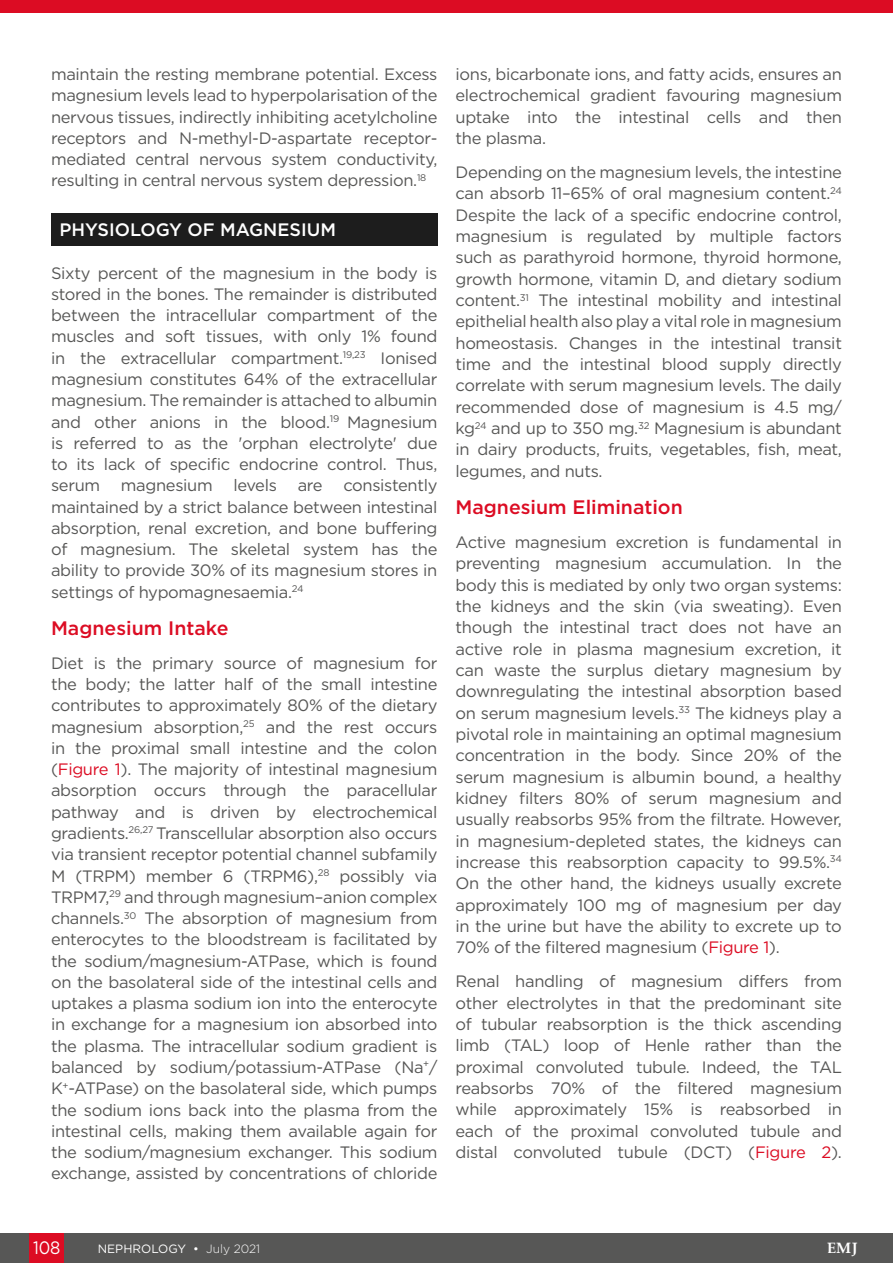
<style>
.page{position:relative;width:893px;height:1263px;background:#fff}
.page>*{position:absolute;margin:0;border:0;box-sizing:border-box;transform-origin:0 0}
.H2__Heading_2{font:500 19.5px "Gotham";color:#dc0c23}
.H1__Heading_1{font:500 18px "Gotham";color:#fff}
.t1{font:18px "Gotham";color:#fff;scale:.9 1}
.Body_Text__Justifica{font:16.5px/21.3px "Gotham";letter-spacing:-.02em;color:#575756;text-align:justify}
.t2{font:700 15px "Palatino Linotype";color:#fff}
.t3{font:12px "Gotham";color:#fff}
.s1{color:#dc0c23}
.s2{font-weight:300}
</style>
<div class="page">
<div style="left:0;top:1233px;width:893px;height:30px;background:#575756"></div>
<div style="left:30px;top:1233px;width:34px;height:30px;background:#dc0c23"></div>
<div style="left:0;top:0;width:893px;height:13px;background:#dc0c23"></div>
<div style="left:51px;top:213px;width:386px;height:33px;background:#1d1d1d"></div>
<p class="Body_Text__Justifica" style="left:51px;top:63px;width:388px">maintain the resting membrane potential. Excess magnesium levels lead to hyperpolarisation of the nervous tissues, indirectly inhibiting acetylcholine receptors and N-methyl-D-aspartate receptor&shy;mediated central nervous system conductivity, resulting in central nervous system depression.<sup>18</sup></p>
<p class="H1__Heading_1" style="left:60px;top:218px;width:278px">PHYSIOLOGY OF MAGNESIUM</p>
<p class="Body_Text__Justifica" style="left:51px;top:262px;width:388px">Sixty percent of the magnesium in the body is stored in the bones. The remainder is distributed between the intracellular compartment of the muscles and soft tissues, with only 1% found in the extracellular compartment.<sup>19,23</sup> Ionised magnesium constitutes 64% of the extracellular magnesium. The remainder is attached to albumin and other anions in the blood.<sup>19</sup> Magnesium is referred to as the 'orphan electrolyte' due to its lack of specific endocrine control. Thus, serum</p>
<p class="Body_Text__Justifica" style="left:51px;top:474px;width:388px;text-indent:292px">consistently maintained by a strict balance between intestinal absorption, renal excretion, and bone buffering of magnesium. The skeletal system has the ability to provide 30% of its magnesium stores in settings of hypomagnesaemia.<sup>24</sup></p>
<p class="H2__Heading_2" style="left:51px;top:615px;width:179px">Magnesium Intake</p>
<p class="Body_Text__Justifica" style="left:51px;top:652px;width:388px">Diet is the primary source of magnesium for the body; the latter half of the small intestine contributes to approximately 80% of the dietary magnesium absorption,<sup>25</sup> and the rest occurs in the proximal small intestine and the colon (<span class="s1">Figure 1</span>). The majority of intestinal magnesium absorption occurs through the paracellular pathway and is driven by electrochemical gradients.<sup>26,27</sup> Transcellular absorption also occurs via transient receptor potential channel subfamily M (TRPM) member 6 (TRPM6),<sup>28</sup> possibly via TRPM7,<sup>29</sup> and through magnesium–anion complex channels.<sup>30</sup> The absorption of magnesium from enterocytes to the bloodstream is facilitated by the sodium/magnesium-ATPase, which is found on the basolateral side of the intestinal cells and uptakes a plasma sodium ion into the enterocyte in exchange for a magnesium ion absorbed into the plasma. The intracellular sodium gradient is balanced by sodium/potassium-ATPase (Na<sup>+</sup>/ K<sup>+</sup>-ATPase) on the basolateral side, which pumps the sodium ions back into the plasma from the intestinal cells, making them available again for the sodium/magnesium exchanger. This sodium exchange, assisted by concentrations of chloride</p>
<p class="Body_Text__Justifica" style="left:121px;top:474px;width:93px">magnesium</p>
<p class="Body_Text__Justifica" style="left:233px;top:474px;width:45px">levels</p>
<p class="Body_Text__Justifica" style="left:298px;top:474px;width:26px">are</p>
<p class="Body_Text__Justifica" style="left:455px;top:63px;width:388px">ions, bicarbonate ions, and fatty acids, ensures an electrochemical gradient favouring magnesium uptake into the intestinal cells and then the plasma.</p>
<p class="Body_Text__Justifica" style="left:455px;top:161px;width:388px">Depending on the magnesium levels, the intestine can absorb 11–65% of oral magnesium content.<sup>24<br></sup>Despite the lack of a specific endocrine control, magnesium is regulated by multiple factors such as parathyroid hormone, thyroid hormone, growth hormone, vitamin D, and dietary sodium content.<sup>31</sup> The intestinal mobility and intestinal epithelial health also play a vital role in magnesium homeostasis. Changes in the intestinal transit time and the intestinal blood supply directly correlate with serum magnesium levels. The daily recommended dose of magnesium is 4.5 mg/ kg<sup>24</sup> and up to 350 mg.<sup>32</sup> Magnesium is abundant in dairy products, fruits, vegetables, fish, meat, legumes, and nuts.</p>
<p class="H2__Heading_2" style="left:455px;top:494px;width:229px">Magnesium Elimination</p>
<p class="Body_Text__Justifica" style="left:455px;top:531px;width:388px">Active magnesium excretion is fundamental in preventing magnesium accumulation. In the body this is mediated by only two organ systems: the kidneys and the skin (via sweating). Even though the intestinal tract does not have an active role in plasma magnesium excretion, it can waste the surplus dietary magnesium by downregulating the intestinal absorption based on serum magnesium levels.<sup>33</sup> The kidneys play a pivotal role in maintaining an optimal magnesium concentration in the body. Since 20% of the serum magnesium is albumin bound, a healthy kidney filters 80% of serum magnesium and usually reabsorbs 95% from the filtrate. However, in magnesium-depleted states, the kidneys can increase this reabsorption capacity to 99.5%.<sup>34<br></sup>On the other hand, the kidneys usually excrete approximately 100 mg of magnesium per day in the urine but have the ability to excrete up to 70% of the filtered magnesium (<span class="s1">Figure 1</span>).</p>
<p class="Body_Text__Justifica" style="left:455px;top:970px;width:388px">Renal handling of magnesium differs from other electrolytes in that the predominant site of tubular reabsorption is the thick ascending limb (TAL) loop of Henle rather than the proximal convoluted tubule. Indeed, the TAL reabsorbs 70% of the filtered magnesium while approximately 15% is reabsorbed in each of the proximal convoluted tubule and distal convoluted tubule (DCT) (<span class="s1">Figure 2</span>).</p>
<p class="t1" style="left:33px;top:1236px;width:31px">108</p>
<p class="t3" style="left:98px;top:1241px;width:164px">NEPHROLOGY • <span class="s2">July 2021</span></p>
<p class="t2" style="left:827px;top:1238px;width:32px">EMJ</p>
</div>
